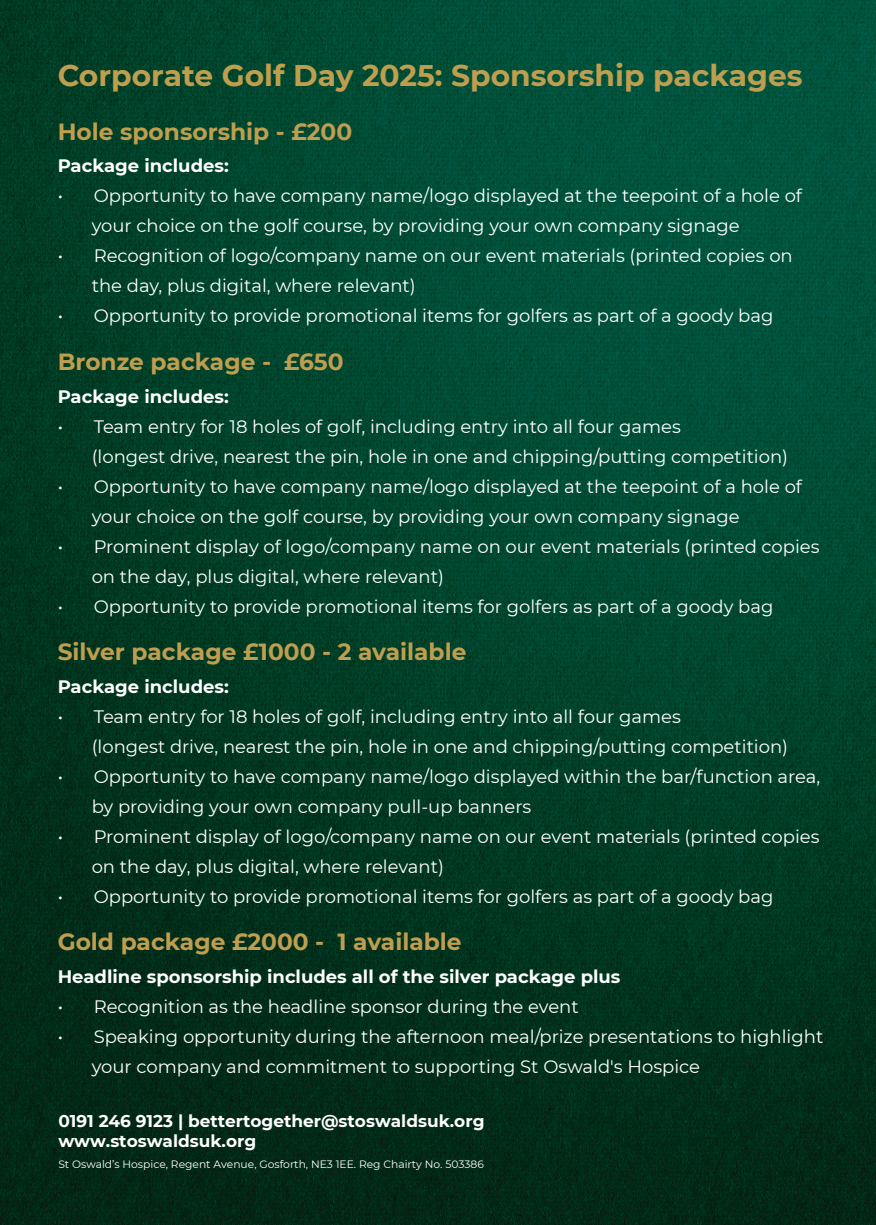
<style>
.page{position:relative;width:876px;height:1225px;background:#fff}
.page>*{position:absolute;margin:0;border:0;box-sizing:border-box;transform-origin:0 0}
.t1{font:700 29.8px "Montserrat";color:#bf9e4f}
.t2{font:700 23.4px "Montserrat";color:#bf9e4f}
.t3{font:18px/30px "Montserrat";color:#fff}
.t4{font:700 18px "Montserrat";color:#fff}
.t5{font:700 17px/20.4px "Montserrat";color:#fff}
.t6{font:10.8px "Montserrat";color:#fff}
</style>
<div class="page">
<img style="left:0;top:0;width:876px;height:1225px">
<h1 class="t1" style="left:58px;top:54px;width:746px">Corporate Golf Day 2025: Sponsorship packages</h1>
<p class="t2" style="left:58px;top:114px;width:296px">Hole sponsorship - £200</p>
<p class="t4" style="left:58px;top:153px;width:173px">Package includes:</p>
<p class="t3" style="left:92px;top:180px;width:712px;text-indent:-34px">• Opportunity to have company name/logo displayed at the teepoint of a hole of your choice on the golf course, by providing your own company signage</p>
<p class="t3" style="left:92px;top:240px;width:703px;text-indent:-34px">• Recognition of logo/company name on our event materials (printed copies on the day, plus digital, where relevant)</p>
<p class="t3" style="left:58px;top:300px;width:717px">• Opportunity to provide promotional items for golfers as part of a goody bag</p>
<p class="t2" style="left:58px;top:344px;width:287px">Bronze package - £650</p>
<p class="t4" style="left:58px;top:383px;width:173px">Package includes:</p>
<p class="t3" style="left:92px;top:410px;width:698px;text-indent:-34px">• Team entry for 18 holes of golf, including entry into all four games<br>(longest drive, nearest the pin, hole in one and chipping/putting competition)</p>
<p class="t3" style="left:92px;top:470px;width:712px;text-indent:-34px">• Opportunity to have company name/logo displayed at the teepoint of a hole of your choice on the golf course, by providing your own company signage</p>
<p class="t3" style="left:92px;top:530px;width:729px;text-indent:-34px">• Prominent display of logo/company name on our event materials (printed copies on the day, plus digital, where relevant)</p>
<p class="t3" style="left:58px;top:590px;width:717px">• Opportunity to provide promotional items for golfers as part of a goody bag</p>
<p class="t2" style="left:58px;top:634px;width:410px">Silver package £1000 - 2 available</p>
<p class="t4" style="left:58px;top:673px;width:173px">Package includes:</p>
<p class="t3" style="left:92px;top:700px;width:698px;text-indent:-34px">• Team entry for 18 holes of golf, including entry into all four games<br>(longest drive, nearest the pin, hole in one and chipping/putting competition)</p>
<p class="t3" style="left:92px;top:760px;width:730px;text-indent:-34px">• Opportunity to have company name/logo displayed within the bar/function area, by providing your own company pull-up banners</p>
<p class="t3" style="left:92px;top:820px;width:729px;text-indent:-34px">• Prominent display of logo/company name on our event materials (printed copies on the day, plus digital, where relevant)</p>
<p class="t3" style="left:58px;top:880px;width:717px">• Opportunity to provide promotional items for golfers as part of a goody bag</p>
<p class="t2" style="left:58px;top:924px;width:405px">Gold package £2000 - 1 available</p>
<p class="t4" style="left:58px;top:963px;width:564px">Headline sponsorship includes all of the silver package plus</p>
<p class="t3" style="left:58px;top:990px;width:522px">• Recognition as the headline sponsor during the event</p>
<p class="t3" style="left:92px;top:1020px;width:733px;text-indent:-34px">• Speaking opportunity during the afternoon meal/prize presentations to highlight your company and commitment to supporting St Oswald's Hospice</p>
<p class="t5" style="left:58px;top:1109px;width:428px">0191 246 9123 | bettertogether@stoswaldsuk.org www.stoswaldsuk.org</p>
<p class="t6" style="left:58px;top:1156px;width:427px">St Oswald’s Hospice, Regent Avenue, Gosforth, NE3 1EE. Reg Chairty No. 503386</p>
</div>
